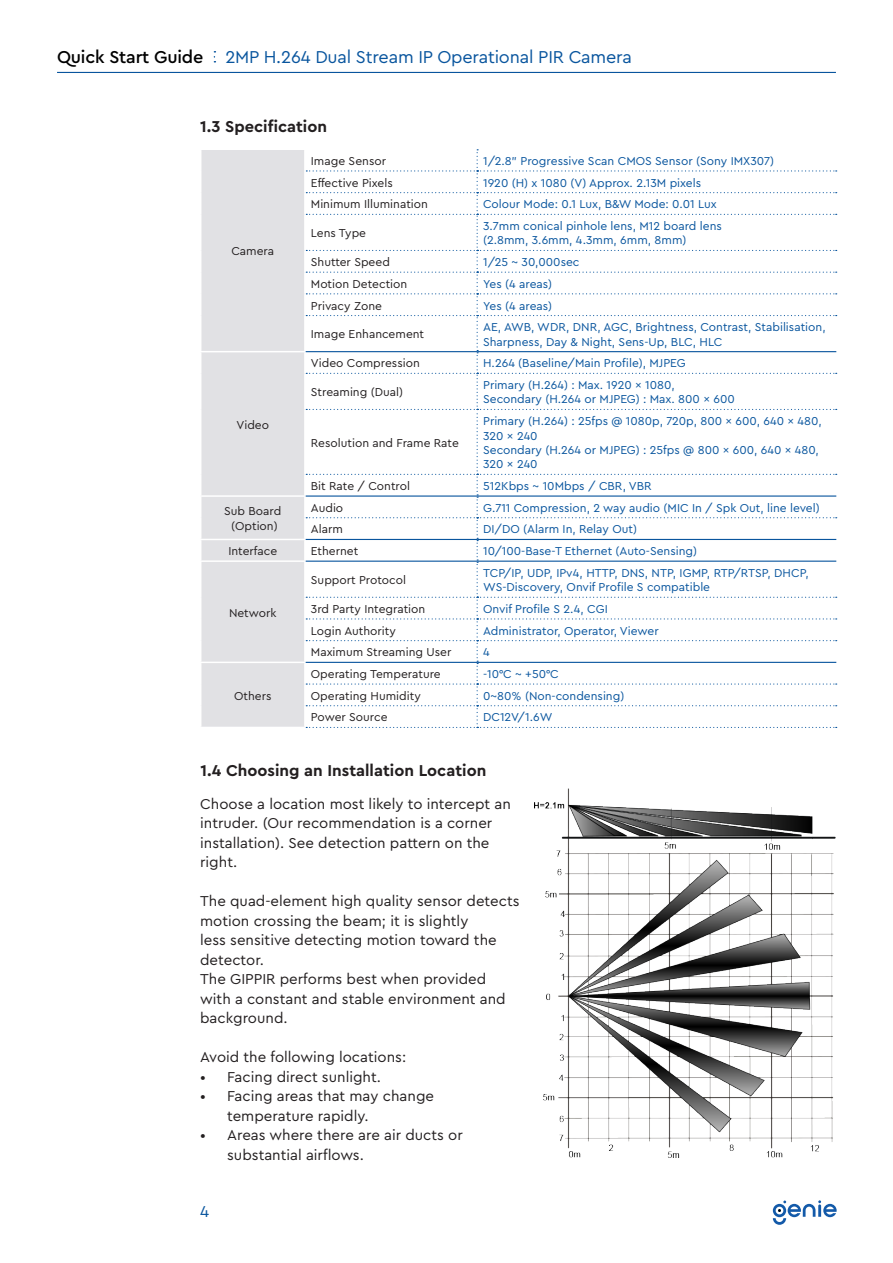
<style>
.page{position:relative;width:893px;height:1263px;background:#fff}
.page>*{position:absolute;margin:0;border:0;box-sizing:border-box;transform-origin:0 0}
.t1{font:18px "Cera Pro";letter-spacing:-.01em;color:#09559e}
.Sub_Section_Title{font:700 16.5px "Cera Pro";color:#231f20}
.t2{font:16.5px "Cera Pro";color:#09559e}
.t3{font:15px/19.5px "Cera Pro";color:#231f20}
.t4{font:12px/14.4px "Cera Pro";color:#09559e}
.t5{font:12px "Cera Pro";color:#231f20}
.s1{font-weight:500;color:#000}
</style>
<div class="page">
<hr style="left:57px;top:72px;width:779px;height:1px;background:#09559e">
<svg style="left:773px;top:1200px;width:64px;height:25px"></svg>
<img style="left:534px;top:788px;width:301px;height:370px">
<div style="left:201px;top:150px;width:103px;height:577px;background:#e1e1e4"></div>
<hr style="left:200px;top:351px;width:106px;height:1px;background:#fff">
<hr style="left:200px;top:495px;width:106px;height:2px;background:#fff">
<hr style="left:200px;top:539px;width:106px;height:1px;background:#fff">
<hr style="left:200px;top:560px;width:106px;height:2px;background:#fff">
<hr style="left:200px;top:662px;width:106px;height:1px;background:#fff">
<svg style="left:306px;top:149px;width:531px;height:579px"></svg>
<hr style="left:306px;top:662px;width:171px;height:1px;background:#09559e">
<hr style="left:477px;top:662px;width:359px;height:1px;background:#09559e">
<h1 class="t1" style="left:57px;top:45px;width:576px"><span class="s1">Quick Start Guide</span> 2MP H.264 Dual Stream IP Operational PIR Camera</h1>
<p class="Sub_Section_Title" style="left:200px;top:116px;width:128px">1.3 Specification</p>
<p class="t5" style="left:231px;top:243px;width:44px">Camera</p>
<p class="t5" style="left:236px;top:417px;width:34px">Video</p>
<p class="t5" style="left:224px;top:503px;width:59px">Sub Board</p>
<p class="t5" style="left:231px;top:518px;width:48px">(Option)</p>
<p class="t5" style="left:311px;top:153px;width:77px">Image Sensor</p>
<p class="t4" style="left:483px;top:153px;width:293px">1/2.8” Progressive Scan CMOS Sensor (Sony IMX307)</p>
<p class="t5" style="left:311px;top:175px;width:83px">Effective Pixels</p>
<p class="t4" style="left:483px;top:175px;width:220px">1920 (H) x 1080 (V) Approx. 2.13M pixels</p>
<p class="t5" style="left:311px;top:196px;width:119px">Minimum Illumination</p>
<p class="t4" style="left:483px;top:197px;width:235px">Colour Mode: 0.1 Lux, B&amp;W Mode: 0.01 Lux</p>
<p class="t5" style="left:311px;top:225px;width:57px">Lens Type</p>
<p class="t4" style="left:483px;top:218px;width:240px">3.7mm conical pinhole lens, M12 board lens</p>
<p class="t4" style="left:483px;top:233px;width:205px">(2.8mm, 3.6mm, 4.3mm, 6mm, 8mm)</p>
<p class="t5" style="left:311px;top:254px;width:80px">Shutter Speed</p>
<p class="t4" style="left:483px;top:254px;width:98px">1/25 ~ 30,000sec</p>
<p class="t5" style="left:311px;top:276px;width:98px">Motion Detection</p>
<p class="t4" style="left:483px;top:276px;width:71px">Yes (4 areas)</p>
<p class="t5" style="left:311px;top:298px;width:73px">Privacy Zone</p>
<p class="t4" style="left:483px;top:298px;width:71px">Yes (4 areas)</p>
<p class="t5" style="left:311px;top:326px;width:115px">Image Enhancement</p>
<p class="t4" style="left:483px;top:319px;width:344px">AE, AWB, WDR, DNR, AGC, Brightness, Contrast, Stabilisation,<br>Sharpness, Day &amp; Night, Sens-Up, BLC, HLC</p>
<p class="t5" style="left:311px;top:355px;width:110px">Video Compression</p>
<p class="t4" style="left:483px;top:356px;width:204px">H.264 (Baseline/Main Profile), MJPEG</p>
<p class="t5" style="left:311px;top:384px;width:94px">Streaming (Dual)</p>
<p class="t4" style="left:483px;top:377px;width:193px">Primary (H.264) : Max. 1920 x 1080,</p>
<p class="t4" style="left:483px;top:392px;width:253px">Secondary (H.264 or MJPEG) : Max. 800 x 600</p>
<p class="t5" style="left:311px;top:435px;width:149px">Resolution and Frame Rate</p>
<p class="t4" style="left:483px;top:413px;width:340px">Primary (H.264) : 25fps @ 1080p, 720p, 800 x 600, 640 x 480,<br>320 x 240</p>
<p class="t4" style="left:483px;top:442px;width:337px">Secondary (H.264 or MJPEG) : 25fps @ 800 x 600, 640 x 480,<br>320 x 240</p>
<p class="t5" style="left:311px;top:478px;width:101px">Bit Rate / Control</p>
<p class="t4" style="left:483px;top:478px;width:170px">512Kbps ~ 10Mbps / CBR, VBR</p>
<p class="t5" style="left:311px;top:500px;width:34px">Audio</p>
<p class="t4" style="left:483px;top:500px;width:338px">G.711 Compression, 2 way audio (MIC In / Spk Out, line level)</p>
<p class="t5" style="left:311px;top:521px;width:34px">Alarm</p>
<p class="t4" style="left:483px;top:522px;width:155px">DI/DO (Alarm In, Relay Out)</p>
<p class="t5" style="left:228px;top:543px;width:50px">Interface</p>
<p class="t5" style="left:311px;top:543px;width:49px">Ethernet</p>
<p class="t4" style="left:483px;top:543px;width:216px">10/100-Base-T Ethernet (Auto-Sensing)</p>
<p class="t5" style="left:229px;top:605px;width:49px">Network</p>
<p class="t5" style="left:234px;top:688px;width:39px">Others</p>
<p class="t5" style="left:311px;top:572px;width:97px">Support Protocol</p>
<p class="t4" style="left:483px;top:565px;width:327px">TCP/IP, UDP, IPv4, HTTP, DNS, NTP, IGMP, RTP/RTSP, DHCP,<br>WS-Discovery, Onvif Profile S compatible</p>
<p class="t5" style="left:311px;top:601px;width:116px">3rd Party Integration</p>
<p class="t4" style="left:483px;top:601px;width:126px">Onvif Profile S 2.4, CGI</p>
<p class="t5" style="left:311px;top:623px;width:87px">Login Authority</p>
<p class="t4" style="left:483px;top:623px;width:177px">Administrator, Operator, Viewer</p>
<p class="t5" style="left:311px;top:644px;width:142px">Maximum Streaming User</p>
<p class="t4" style="left:483px;top:645px;width:8px">4</p>
<p class="t5" style="left:311px;top:666px;width:131px">Operating Temperature</p>
<p class="t4" style="left:483px;top:666px;width:77px">-10°C ~ +50°C</p>
<p class="t5" style="left:311px;top:688px;width:111px">Operating Humidity</p>
<p class="t4" style="left:483px;top:688px;width:143px">0~80% (Non-condensing)</p>
<p class="t5" style="left:311px;top:709px;width:78px">Power Source</p>
<p class="t4" style="left:483px;top:710px;width:71px">DC12V/1.6W</p>
<p class="Sub_Section_Title" style="left:200px;top:759px;width:287px">1.4 Choosing an Installation Location</p>
<p class="t3" style="left:200px;top:793px;width:312px">Choose a location most likely to intercept an intruder. (Our recommendation is a corner</p>
<p class="t3" style="left:200px;top:832px;width:291px">installation). See detection pattern on the right.</p>
<p class="t3" style="left:200px;top:891px;width:321px">The quad-element high quality sensor detects motion crossing the beam; it is slightly<br>less sensitive detecting motion toward the detector.</p>
<p class="t3" style="left:200px;top:969px;width:307px">The GIPPIR performs best when provided with a constant and stable environment and background.</p>
<p class="t3" style="left:200px;top:1047px;width:208px">Avoid the following locations:</p>
<p class="t3" style="left:200px;top:1066px;width:182px">• Facing direct sunlight.</p>
<p class="t3" style="left:227px;top:1086px;width:208px;text-indent:-27px">• Facing areas that may change temperature rapidly.</p>
<p class="t3" style="left:227px;top:1125px;width:237px;text-indent:-27px">• Areas where there are air ducts or substantial airflows.</p>
<h2 class="t2" style="left:200px;top:1200px;width:11px">4</h2>
</div>
